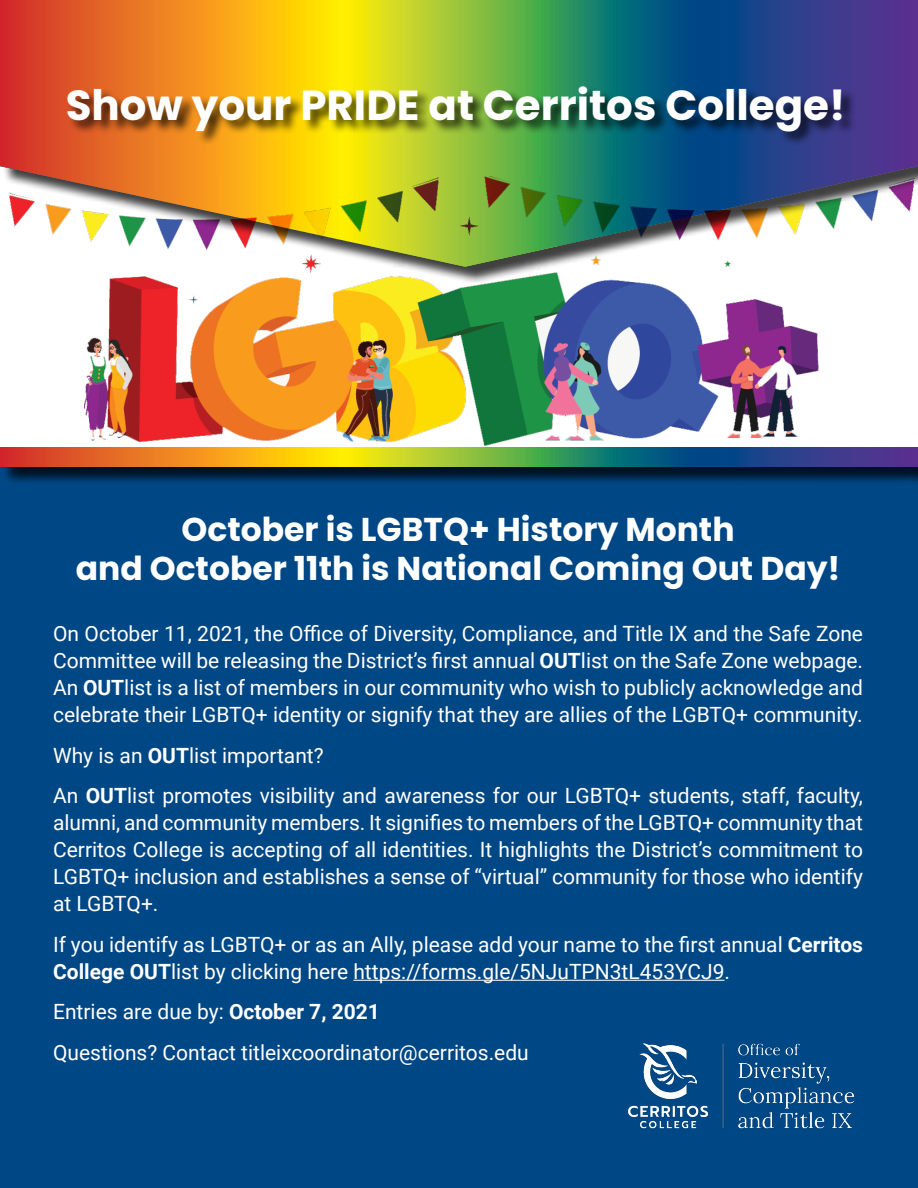
<style>
.page{position:relative;width:918px;height:1188px;background:#fff}
.page>*{position:absolute;margin:0;border:0;box-sizing:border-box;transform-origin:0 0}
.t1{font:700 42px "Poppins";color:#fff}
.t2{font:700 33px/39.6px "Poppins";color:#fff;text-align:center}
.t3{font:21px/27px "Roboto";color:#fff;text-align:justify}
.s1{font-weight:700}
</style>
<div class="page">
<div style="left:0;top:448px;width:918px;height:740px;background:#004785"></div>
<hr style="left:353px;top:980px;width:372px;height:1px;background:#fff">
<svg style="left:0;top:0;width:918px;height:177px;background:#8b7d4a"></svg>
<div style="left:67px;top:85px;width:789px;height:61px;background:#000;opacity:.75"></div>
<img style="left:0;top:177px;width:918px;height:271px">
<div style="left:2px;top:450px;width:916px;height:35px;background:#000;opacity:.75"></div>
<svg style="left:0;top:448px;width:918px;height:19px;background:#8b8149"></svg>
<img style="left:629px;top:1043px;width:226px;height:86px">
<p class="t1" style="left:66px;top:81px;width:781px">Show your PRIDE at Cerritos College!</p>
<h1 class="t2" style="left:76px;top:510px;width:766px">October is LGBTQ+ History Month<br>and October 11th is National Coming Out Day!</h1>
<p class="t3" style="left:53px;top:619px;width:812px">On October 11, 2021, the Office of Diversity, Compliance, and Title IX and the Safe Zone Committee will be releasing the District’s first annual <span class="s1">OUT</span>list on the Safe Zone webpage.<br>An <span class="s1">OUT</span>list is a list of members in our community who wish to publicly acknowledge and celebrate their LGBTQ+ identity or signify that they are allies of the LGBTQ+ community.</p>
<p class="t3" style="left:53px;top:741px;width:272px">Why is an <span class="s1">OUT</span>list important?</p>
<p class="t3" style="left:53px;top:782px;width:812px">An <span class="s1">OUT</span>list promotes visibility and awareness for our LGBTQ+ students, staff, faculty, alumni, and community members. It signifies to members of the LGBTQ+ community that Cerritos College is accepting of all identities. It highlights the District’s commitment to LGBTQ+ inclusion and establishes a sense of “virtual” community for those who identify at LGBTQ+.</p>
<p class="t3" style="left:53px;top:930px;width:811px">If you identify as LGBTQ+ or as an Ally, please add your name to the first annual <span class="s1">Cerritos<br>College OUT</span>list by clicking here https://forms.gle/5NJuTPN3tL453YCJ9.</p>
<p class="t3" style="left:53px;top:998px;width:328px">Entries are due by: <span class="s1">October 7, 2021</span></p>
<p class="t3" style="left:53px;top:1038px;width:477px">Questions? Contact titleixcoordinator@cerritos.edu</p>
</div>
